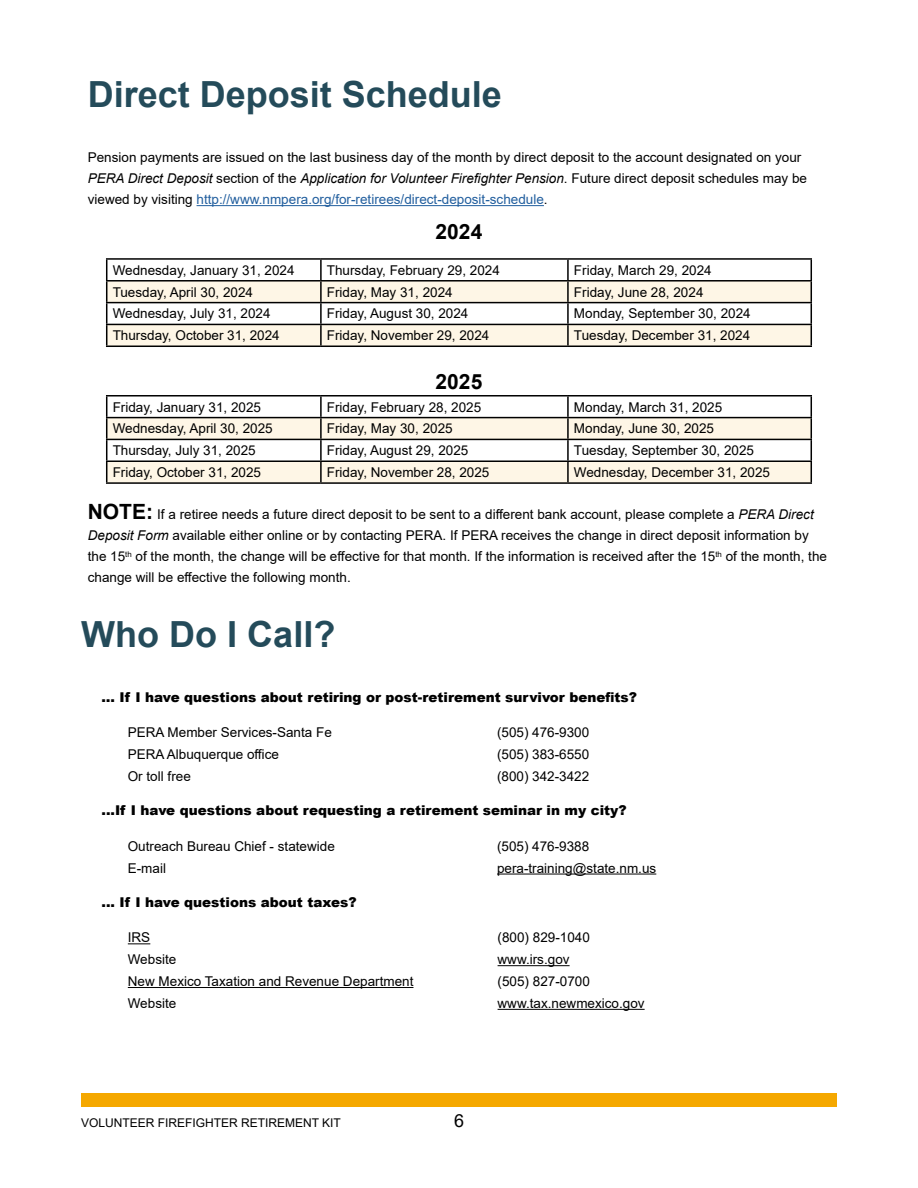
<style>
.page{position:relative;width:918px;height:1188px;background:#fff}
.page>*{position:absolute;margin:0;border:0;box-sizing:border-box;transform-origin:0 0}
.t1{font:700 36px "Arial";color:#244b5a}
.t2{font:700 21px "Arial";color:#000}
.t3{font:18px "Arial";color:#000}
.t4{font:13.5px/21px "Arial";color:#000}
.t5{font:900 13.5px "Arial";color:#000}
.t6{font:12px "Arial";color:#000}
.s1{font-style:italic}
.s2{color:#215e9e}
.s3{font-weight:700;font-size:21px}
</style>
<div class="page">
<div style="left:81px;top:1094px;width:756px;height:13px;background:#f5a800"></div>
<hr style="left:197px;top:205px;width:347px;height:1px;background:#215e9e">
<svg style="left:107px;top:282px;width:704px;height:64px;fill:#fef6e6"></svg>
<hr style="left:106px;top:258px;width:215px;height:2px;background:#000">
<hr style="left:321px;top:258px;width:247px;height:2px;background:#000">
<hr style="left:320px;top:260px;width:2px;height:20px;background:#000">
<hr style="left:568px;top:258px;width:244px;height:2px;background:#000">
<hr style="left:567px;top:260px;width:2px;height:20px;background:#000">
<hr style="left:106px;top:280px;width:215px;height:2px;background:#000">
<hr style="left:321px;top:280px;width:247px;height:2px;background:#000">
<hr style="left:320px;top:282px;width:2px;height:20px;background:#000">
<hr style="left:568px;top:280px;width:244px;height:2px;background:#000">
<hr style="left:567px;top:282px;width:2px;height:20px;background:#000">
<hr style="left:106px;top:302px;width:215px;height:1px;background:#000">
<hr style="left:321px;top:302px;width:247px;height:1px;background:#000">
<hr style="left:320px;top:303px;width:2px;height:21px;background:#000">
<hr style="left:568px;top:302px;width:244px;height:1px;background:#000">
<hr style="left:567px;top:303px;width:2px;height:21px;background:#000">
<hr style="left:106px;top:324px;width:215px;height:1px;background:#000">
<svg style="left:106px;top:260px;width:1px;height:86px"></svg>
<hr style="left:321px;top:324px;width:247px;height:1px;background:#000">
<hr style="left:320px;top:325px;width:2px;height:21px;background:#000">
<hr style="left:568px;top:324px;width:244px;height:1px;background:#000">
<hr style="left:567px;top:325px;width:2px;height:21px;background:#000">
<svg style="left:811px;top:260px;width:1px;height:86px"></svg>
<hr style="left:106px;top:346px;width:215px;height:1px;background:#000">
<hr style="left:321px;top:346px;width:247px;height:1px;background:#000">
<hr style="left:568px;top:346px;width:244px;height:1px;background:#000">
<svg style="left:107px;top:418px;width:704px;height:64px;fill:#fef6e6"></svg>
<hr style="left:106px;top:395px;width:215px;height:2px;background:#000">
<hr style="left:321px;top:395px;width:247px;height:2px;background:#000">
<hr style="left:320px;top:397px;width:2px;height:20px;background:#000">
<hr style="left:568px;top:395px;width:244px;height:2px;background:#000">
<hr style="left:567px;top:397px;width:2px;height:20px;background:#000">
<hr style="left:106px;top:417px;width:215px;height:1px;background:#000">
<hr style="left:321px;top:417px;width:247px;height:1px;background:#000">
<hr style="left:320px;top:418px;width:2px;height:21px;background:#000">
<hr style="left:568px;top:417px;width:244px;height:1px;background:#000">
<hr style="left:567px;top:418px;width:2px;height:21px;background:#000">
<hr style="left:106px;top:439px;width:215px;height:1px;background:#000">
<hr style="left:321px;top:439px;width:247px;height:1px;background:#000">
<hr style="left:320px;top:440px;width:2px;height:20px;background:#000">
<hr style="left:568px;top:439px;width:244px;height:1px;background:#000">
<hr style="left:567px;top:440px;width:2px;height:20px;background:#000">
<hr style="left:106px;top:460px;width:215px;height:2px;background:#000">
<svg style="left:106px;top:397px;width:1px;height:85px"></svg>
<hr style="left:321px;top:460px;width:247px;height:2px;background:#000">
<hr style="left:320px;top:462px;width:2px;height:20px;background:#000">
<hr style="left:568px;top:460px;width:244px;height:2px;background:#000">
<hr style="left:567px;top:462px;width:2px;height:20px;background:#000">
<svg style="left:811px;top:397px;width:1px;height:85px"></svg>
<hr style="left:106px;top:482px;width:215px;height:2px;background:#000">
<hr style="left:321px;top:482px;width:247px;height:2px;background:#000">
<hr style="left:568px;top:482px;width:244px;height:2px;background:#000">
<hr style="left:497px;top:874px;width:159px;height:1px;background:#000">
<svg style="left:128px;top:943px;width:22px;height:1px"></svg>
<hr style="left:498px;top:965px;width:72px;height:1px;background:#000">
<hr style="left:128px;top:987px;width:285px;height:1px;background:#000">
<hr style="left:498px;top:1009px;width:147px;height:1px;background:#000">
<h1 class="t1" style="left:88px;top:69px;width:416px">Direct Deposit Schedule</h1>
<p class="t4" style="left:88px;top:147px;width:721px">Pension payments are issued on the last business day of the month by direct deposit to the account designated on your<br><span class="s1">PERA Direct Deposit</span> section of the <span class="s1">Application for Volunteer Firefighter Pension</span>. Future direct deposit schedules may be viewed by visiting <span class="s2">http://www.nmpera.org/for-retirees/direct-deposit-schedule</span>.</p>
<h2 class="t2" style="left:436px;top:217px;width:48px">2024</h2>
<p class="t4" style="left:113px;top:259px;width:183px">Wednesday, January 31, 2024</p>
<p class="t4" style="left:327px;top:259px;width:175px">Thursday, February 29, 2024</p>
<p class="t4" style="left:574px;top:259px;width:139px">Friday, March 29, 2024</p>
<p class="t4" style="left:113px;top:281px;width:142px">Tuesday, April 30, 2024</p>
<p class="t4" style="left:327px;top:281px;width:127px">Friday, May 31, 2024</p>
<p class="t4" style="left:574px;top:281px;width:131px">Friday, June 28, 2024</p>
<p class="t4" style="left:113px;top:303px;width:159px">Wednesday, July 31, 2024</p>
<p class="t4" style="left:327px;top:303px;width:143px">Friday, August 30, 2024</p>
<p class="t4" style="left:574px;top:303px;width:178px">Monday, September 30, 2024</p>
<p class="t4" style="left:113px;top:325px;width:169px">Thursday, October 31, 2024</p>
<p class="t4" style="left:327px;top:325px;width:164px">Friday, November 29, 2024</p>
<p class="t4" style="left:574px;top:325px;width:178px">Tuesday, December 31, 2024</p>
<h2 class="t2" style="left:436px;top:367px;width:48px">2025</h2>
<p class="t4" style="left:113px;top:396px;width:150px">Friday, January 31, 2025</p>
<p class="t4" style="left:327px;top:396px;width:156px">Friday, February 28, 2025</p>
<p class="t4" style="left:574px;top:396px;width:150px">Monday, March 31, 2025</p>
<p class="t4" style="left:113px;top:418px;width:162px">Wednesday, April 30, 2025</p>
<p class="t4" style="left:327px;top:418px;width:127px">Friday, May 30, 2025</p>
<p class="t4" style="left:574px;top:418px;width:142px">Monday, June 30, 2025</p>
<p class="t4" style="left:113px;top:440px;width:145px">Thursday, July 31, 2025</p>
<p class="t4" style="left:327px;top:440px;width:143px">Friday, August 29, 2025</p>
<p class="t4" style="left:574px;top:440px;width:182px">Tuesday, September 30, 2025</p>
<p class="t4" style="left:113px;top:462px;width:150px">Friday, October 31, 2025</p>
<p class="t4" style="left:327px;top:462px;width:164px">Friday, November 28, 2025</p>
<p class="t4" style="left:574px;top:462px;width:198px">Wednesday, December 31, 2025</p>
<p class="t4" style="left:88px;top:504px;width:741px"><span class="s3">NOTE:</span> If a retiree needs a future direct deposit to be sent to a different bank account, please complete a <span class="s1">PERA Direct Deposit Form</span> available either online or by contacting PERA. If PERA receives the change in direct deposit information by the 15<sup>th</sup> of the month, the change will be effective for that month. If the information is received after the 15<sup>th</sup> of the month, the change will be effective the following month.</p>
<h1 class="t1" style="left:81px;top:609px;width:256px">Who Do I Call?</h1>
<p class="t5" style="left:102px;top:687px;width:537px">… If I have questions about retiring or post-retirement survivor benefits?</p>
<p class="t4" style="left:128px;top:722px;width:206px">PERA Member Services-Santa Fe</p>
<p class="t4" style="left:497px;top:722px;width:94px">(505) 476-9300</p>
<p class="t4" style="left:128px;top:744px;width:153px">PERA Albuquerque office</p>
<p class="t4" style="left:497px;top:744px;width:94px">(505) 383-6550</p>
<p class="t4" style="left:128px;top:766px;width:65px">Or toll free</p>
<p class="t4" style="left:497px;top:766px;width:94px">(800) 342-3422</p>
<p class="t5" style="left:102px;top:801px;width:527px">...If I have questions about requesting a retirement seminar in my city?</p>
<p class="t4" style="left:128px;top:835px;width:209px">Outreach Bureau Chief - statewide</p>
<p class="t4" style="left:497px;top:835px;width:94px">(505) 476-9388</p>
<p class="t4" style="left:128px;top:857px;width:40px">E-mail</p>
<p class="t4" style="left:497px;top:857px;width:161px">pera-training@state.nm.us</p>
<p class="t5" style="left:102px;top:892px;width:257px">... If I have questions about taxes?</p>
<p class="t4" style="left:128px;top:927px;width:24px">IRS</p>
<p class="t4" style="left:498px;top:927px;width:94px">(800) 829-1040</p>
<p class="t4" style="left:128px;top:949px;width:50px">Website</p>
<p class="t4" style="left:498px;top:949px;width:74px">www.irs.gov</p>
<p class="t4" style="left:128px;top:971px;width:287px">New Mexico Taxation and Revenue Department</p>
<p class="t4" style="left:498px;top:971px;width:94px">(505) 827-0700</p>
<p class="t4" style="left:128px;top:993px;width:50px">Website</p>
<p class="t4" style="left:498px;top:993px;width:149px">www.tax.newmexico.gov</p>
<p class="t6" style="left:81px;top:1115px;width:261px">VOLUNTEER FIREFIGHTER RETIREMENT KIT</p>
<h3 class="t3" style="left:454px;top:1109px;width:12px">6</h3>
</div>
